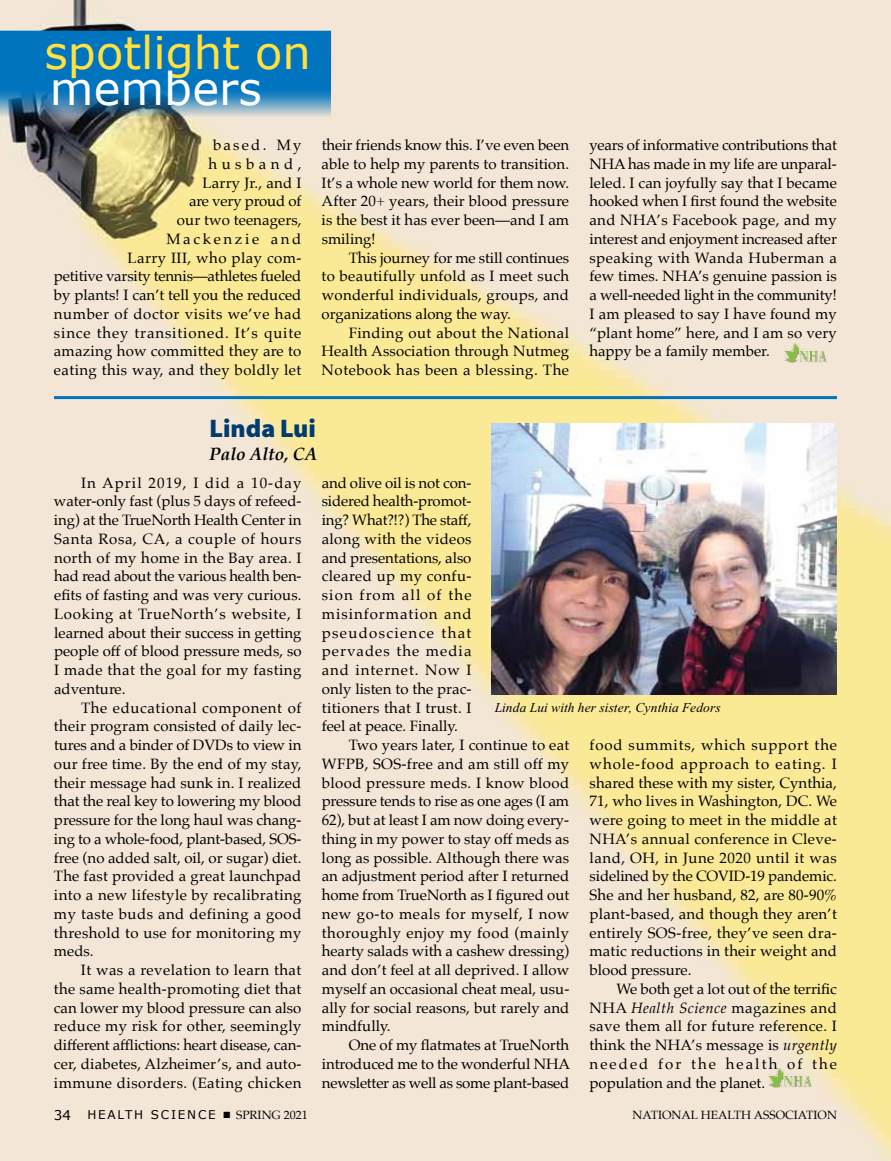
<style>
.page{position:relative;width:891px;height:1161px;background:#fff}
.page>*{position:absolute;margin:0;border:0;box-sizing:border-box;transform-origin:0 0}
.t1{font:45px "Verdana";color:#ffe140}
.t2{font:45px "Verdana";color:#fff}
.t3{font:25.5px "Myriad MM 830 600";letter-spacing:.045em;color:#003c71}
.t4{font:italic 700 18px "Palatino";color:#000;scale:.96 1}
.t5{font:15px/18.8px "Palatino";letter-spacing:.01em;color:#000;text-align:justify}
.t6{font:15px "Palatino";letter-spacing:-.015em;color:#000}
.t7{font:15px "Palatino";letter-spacing:-.01em;color:#000}
.t8{font:15px "Palatino";letter-spacing:.065em;color:#000}
.t9{font:15px "Palatino";letter-spacing:.035em;color:#000}
.t10{font:15px "Palatino";letter-spacing:.04em;color:#000}
.t11{font:15px "Palatino";letter-spacing:.09em;color:#000}
.t12{font:15px "Palatino";letter-spacing:.075em;color:#000}
.t13{font:15px "Palatino";letter-spacing:.07em;color:#000}
.t14{font:italic 13.5px "Times New Roman";letter-spacing:.01em;color:#000}
.t15{font:12px "Verdana";letter-spacing:.15em;color:#000}
.t16{font:12px "Palatino";color:#000}
.s1{font-style:italic}
.s2{font-size:13.5px}
.s3{font-family:"Palatino"}
</style>
<div class="page">
<img style="left:0;top:0;width:891px;height:1161px">
<img style="left:0;top:84px;width:331px;height:33px">
<div style="left:0;top:31px;width:331px;height:53px;background:#0074be"></div>
<img style="left:784px;top:343px;width:43px;height:19px">
<hr style="left:54px;top:396px;width:783px;height:3px;background:#0074be">
<img style="left:492px;top:423px;width:345px;height:272px">
<img style="left:769px;top:1068px;width:42px;height:20px">
<h1 class="t1" style="left:45px;top:22px;width:268px">spotlight on</h1>
<h1 class="t2" style="left:50px;top:58px;width:213px">members</h1>
<p class="t5" style="left:54px;top:135px;width:249px;text-align:right">based. My<br>husband,<br>Larry Jr., and I<br>are very proud of<br>our two teenagers,<br>Mackenzie and<br>Larry III, who play com-<br>petitive varsity tennis—athletes fueled by plants! I can’t tell you the reduced number of doctor visits we’ve had since they transitioned. It’s quite amazing how committed they are to eating this way, and they boldly let</p>
<p class="t5" style="left:322px;top:135px;width:249px">their friends know this. I’ve even been able to help my parents to transition.<br>It’s a whole new world for them now.<br>After 20+ years, their blood pressure is the best it has ever been—and I am smiling!</p>
<p class="t5" style="left:322px;top:248px;width:249px;text-indent:27px">This journey for me still continues to beautifully unfold as I meet such wonderful individuals, groups, and organizations along the way.</p>
<p class="t5" style="left:322px;top:323px;width:249px;text-indent:27px">Finding out about the National Health Association through Nutmeg Notebook has been a blessing. The</p>
<p class="t5" style="left:589px;top:135px;width:249px">years of informative contributions that NHA has made in my life are unparal&shy;leled. I can joyfully say that I became hooked when I first found the website and NHA’s Facebook page, and my interest and enjoyment increased after speaking with Wanda Huberman a few times. NHA’s genuine passion is a well-needed light in the community!<br>I am pleased to say I have found my “plant home” here, and I am so very happy be a family member.</p>
<h2 class="t3" style="left:210px;top:416px;width:106px">Linda Lui</h2>
<p class="t4" style="left:209px;top:439px;width:114px">Palo Alto, CA</p>
<p class="t5" style="left:54px;top:473px;width:249px;text-indent:27px">In April 2019, I did a 10-day water-only fast (plus 5 days of refeed&shy;ing) at the TrueNorth Health Center in Santa Rosa, CA, a couple of hours north of my home in the Bay area. I had read about the various health ben&shy;efits of fasting and was very curious.<br>Looking at TrueNorth’s website, I learned about their success in getting people off of blood pressure meds, so I made that the goal for my fasting adventure.</p>
<p class="t5" style="left:54px;top:698px;width:249px;text-indent:27px">The educational component of their program consisted of daily lec&shy;tures and a binder of DVDs to view in our free time. By the end of my stay, their message had sunk in. I realized that the real key to lowering my blood pressure for the long haul was chang&shy;ing to a whole-food, plant-based, SOS&shy;free (no added salt, oil, or sugar) diet.<br>The fast provided a great launchpad into a new lifestyle by recalibrating my taste buds and defining a good threshold to use for monitoring my meds.</p>
<p class="t5" style="left:54px;top:960px;width:249px;text-indent:27px">It was a revelation to learn that the same health-promoting diet that can lower my blood pressure can also reduce my risk for other, seemingly different afflictions: heart disease, can&shy;cer, diabetes, Alzheimer’s, and auto&shy;immune disorders. (Eating chicken</p>
<p class="t7" style="left:322px;top:470px;width:151px">and olive oil is not con-</p>
<p class="t7" style="left:322px;top:489px;width:151px">sidered health-promot-</p>
<p class="t6" style="left:322px;top:507px;width:151px">ing? What?!?) The staff,</p>
<p class="t5" style="left:322px;top:529px;width:151px">along with the videos</p>
<p class="t5" style="left:322px;top:548px;width:151px">and presentations, also</p>
<p class="t5" style="left:322px;top:567px;width:151px">cleared up my confu-</p>
<p class="t12" style="left:322px;top:582px;width:151px">sion from all of the</p>
<p class="t8" style="left:322px;top:601px;width:151px">misinformation and</p>
<p class="t11" style="left:322px;top:620px;width:151px">pseudoscience that</p>
<p class="t13" style="left:322px;top:639px;width:151px">pervades the media</p>
<p class="t8" style="left:322px;top:657px;width:151px">and internet. Now I</p>
<p class="t5" style="left:322px;top:679px;width:151px">only listen to the prac-</p>
<p class="t5" style="left:322px;top:698px;width:151px">titioners that I trust. I</p>
<p class="t5" style="left:322px;top:717px;width:138px">feel at peace. Finally.</p>
<p class="t5" style="left:349px;top:735px;width:222px">Two years later, I continue to eat</p>
<p class="t5" style="left:322px;top:754px;width:249px">WFPB, SOS-free and am still off my</p>
<p class="t5" style="left:322px;top:773px;width:249px">blood pressure meds. I know blood</p>
<p class="t6" style="left:322px;top:789px;width:249px">pressure tends to rise as one ages (I am</p>
<p class="t7" style="left:322px;top:807px;width:249px">62), but at least I am now doing every-</p>
<p class="t5" style="left:322px;top:829px;width:249px">thing in my power to stay off meds as</p>
<p class="t5" style="left:322px;top:848px;width:249px">long as possible. Although there was</p>
<p class="t5" style="left:322px;top:867px;width:249px">an adjustment period after I returned</p>
<p class="t5" style="left:322px;top:885px;width:249px">home from TrueNorth as I figured out</p>
<p class="t10" style="left:322px;top:901px;width:249px">new go-to meals for myself, I now</p>
<p class="t9" style="left:322px;top:920px;width:249px">thoroughly enjoy my food (mainly</p>
<p class="t5" style="left:322px;top:942px;width:249px">hearty salads with a cashew dressing)</p>
<p class="t5" style="left:322px;top:960px;width:249px">and don’t feel at all deprived. I allow</p>
<p class="t5" style="left:322px;top:979px;width:249px">myself an occasional cheat meal, usu-</p>
<p class="t5" style="left:322px;top:998px;width:249px">ally for social reasons, but rarely and</p>
<p class="t5" style="left:322px;top:1017px;width:70px">mindfully.</p>
<p class="t5" style="left:349px;top:1035px;width:222px">One of my flatmates at TrueNorth</p>
<p class="t5" style="left:322px;top:1054px;width:250px">introduced me to the wonderful NHA</p>
<p class="t6" style="left:322px;top:1070px;width:249px">newsletter as well as some plant-based</p>
<p class="t14" style="left:223px;top:672px;width:182px">Linda Lul with her sister Cynthia.</p>
<p class="t14" style="left:495px;top:700px;width:228px">Linda Lui with her sister, Cynthia Fedors</p>
<p class="t5" style="left:590px;top:735px;width:249px">food summits, which support the whole-food approach to eating. I shared these with my sister, Cynthia, 71, who lives in Washington, DC. We were going to meet in the middle at NHA’s annual conference in Cleve&shy;land, OH, in June 2020 until it was sidelined by the COVID-19 pandemic.<br>She and her husband, 82, are 80-90% plant-based, and though they aren’t entirely SOS-free, they’ve seen dra&shy;matic reductions in their weight and blood pressure.</p>
<p class="t5" style="left:590px;top:979px;width:249px;text-indent:27px">We both get a lot out of the terrific NHA <span class="s1">Health Science</span> magazines and save them all for future reference. I think the NHA’s message is <span class="s1">urgently </span>needed for the health of the population and the planet.</p>
<p class="t15" style="left:54px;top:1106px;width:255px"><span class="s2">34</span> HEALTH SCIENCE ■ <span class="s3">SPRING2021</span></p>
<p class="t16" style="left:632px;top:1105px;width:206px">NATIONAL HEALTH ASSOCIATION</p>
</div>
